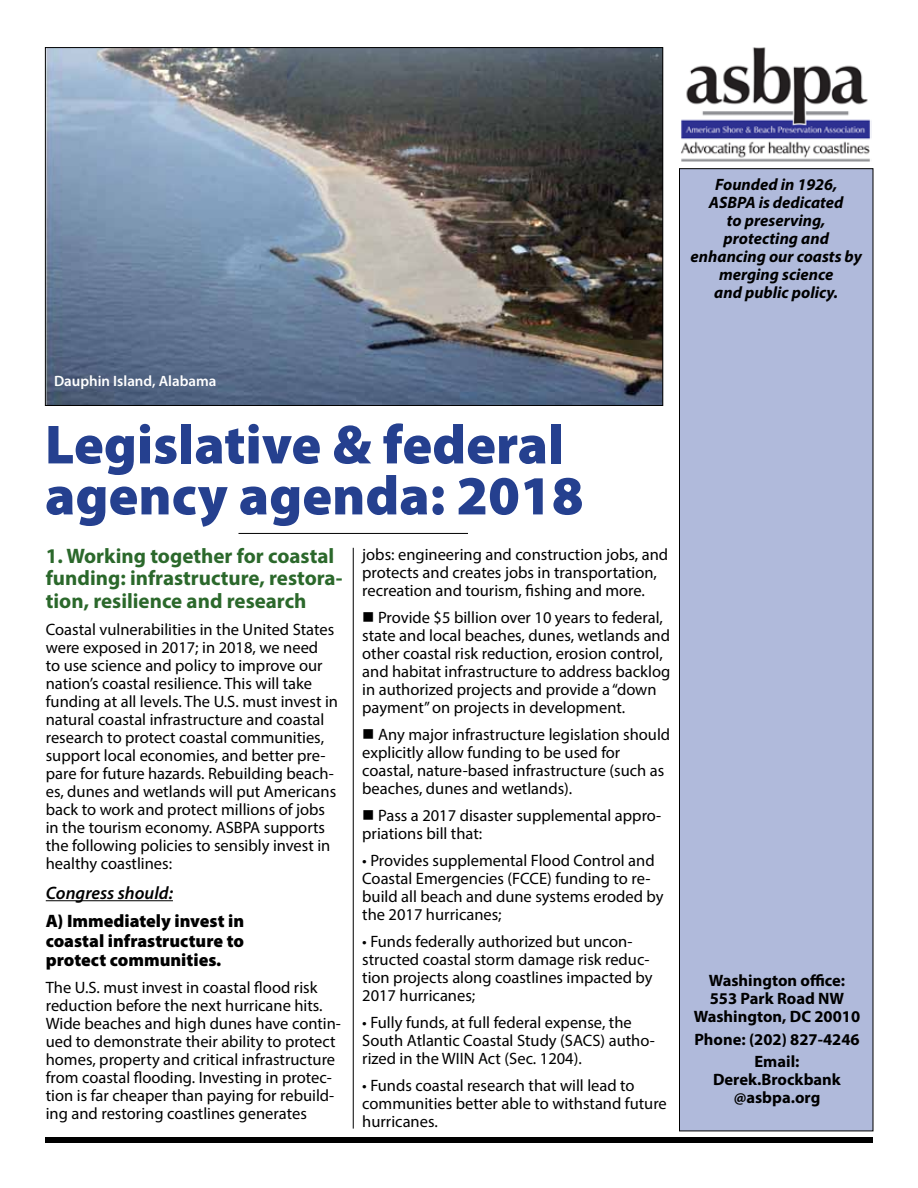
<style>
.page{position:relative;width:918px;height:1188px;background:#fff}
.page>*{position:absolute;margin:0;border:0;box-sizing:border-box;transform-origin:0 0}
.t1{font:900 55.5px/51px "Myriad Pro";color:#25408f}
.t2{font:700 21px/22.5px "Myriad Pro";color:#2b682b}
.t3{font:900 18px/19.5px "Myriad Pro";color:#000;text-align:justify}
.t4{font:italic 600 18px "Myriad Pro";color:#000}
.t5{font:16.5px/18px "Myriad Pro";color:#000}
.t6{font:italic 700 16.5px/18px "Myriad Pro";color:#000;text-align:center}
.t7{font:700 16.5px/18px "Myriad Pro";color:#000;text-align:center}
.t8{font:600 15px "Myriad Pro";color:#fff}
</style>
<div class="page">
<div style="left:679px;top:168px;width:194px;height:963px;background:#b0badb;border:1px solid #000"></div>
<hr style="left:238px;top:533px;width:230px;height:1px;background:#000">
<div style="left:45px;top:1137px;width:828px;height:6px;background:#000"></div>
<hr style="left:353px;top:548px;width:1px;height:581px;background:#000">
<hr style="left:46px;top:900px;width:127px;height:1px;background:#000">
<img style="left:47px;top:49px;width:614px;height:355px">
<img style="left:681px;top:47px;width:190px;height:115px">
<p class="t6" style="left:691px;top:175px;width:173px">Founded in 1926,<br>ASBPA is dedicated<br>to preserving, protecting and enhancing our coasts by merging science<br>and public policy.</p>
<p class="t8" style="left:54px;top:371px;width:164px">Dauphin Island, Alabama</p>
<h1 class="t1" style="left:45px;top:417px;width:540px">Legislative &amp; federal agency agenda: 2018</h1>
<p class="t2" style="left:46px;top:544px;width:298px">1. Working together for coastal funding: infrastructure, restora&shy;tion, resilience and research</p>
<p class="t5" style="left:46px;top:620px;width:294px">Coastal vulnerabilities in the United States were exposed in 2017; in 2018, we need<br>to use science and policy to improve our nation’s coastal resilience. This will take funding at all levels. The U.S. must invest in natural coastal infrastructure and coastal research to protect coastal communities, support local economies, and better pre&shy;pare for future hazards. Rebuilding beach&shy;es, dunes and wetlands will put Americans back to work and protect millions of jobs in the tourism economy. ASBPA supports the following policies to sensibly invest in healthy coastlines:</p>
<p class="t4" style="left:46px;top:881px;width:129px">Congress should:</p>
<p class="t3" style="left:46px;top:911px;width:200px">A) Immediately invest in coastal infrastructure to protect communities.</p>
<p class="t5" style="left:46px;top:979px;width:297px">The U.S. must invest in coastal flood risk reduction before the next hurricane hits.<br>Wide beaches and high dunes have contin&shy;ued to demonstrate their ability to protect homes, property and critical infrastructure from coastal flooding. Investing in protec&shy;tion is far cheaper than paying for rebuild&shy;ing and restoring coastlines generates</p>
<p class="t5" style="left:362px;top:545px;width:307px">jobs: engineering and construction jobs, and protects and creates jobs in transportation, recreation and tourism, fishing and more.</p>
<p class="t5" style="left:362px;top:608px;width:310px">■ Provide $5 billion over 10 years to federal, state and local beaches, dunes, wetlands and other coastal risk reduction, erosion control, and habitat infrastructure to address backlog in authorized projects and provide a “down payment” on projects in development.</p>
<p class="t5" style="left:362px;top:725px;width:310px">■ Any major infrastructure legislation should explicitly allow funding to be used for coastal, nature-based infrastructure (such as beaches, dunes and wetlands).</p>
<p class="t5" style="left:362px;top:806px;width:301px">■ Pass a 2017 disaster supplemental appro&shy;priations bill that:</p>
<p class="t5" style="left:362px;top:851px;width:303px">• Provides supplemental Flood Control and Coastal Emergencies (FCCE) funding to re&shy;build all beach and dune systems eroded by the 2017 hurricanes;</p>
<p class="t5" style="left:362px;top:932px;width:292px">• Funds federally authorized but uncon&shy;structed coastal storm damage risk reduc&shy;tion projects along coastlines impacted by 2017 hurricanes;</p>
<p class="t5" style="left:362px;top:1013px;width:294px">• Fully funds, at full federal expense, the<br>South Atlantic Coastal Study (SACS) autho&shy;rized in the WIIN Act (Sec. 1204).</p>
<p class="t5" style="left:362px;top:1076px;width:306px">• Funds coastal research that will lead to communities better able to withstand future hurricanes.</p>
<p class="t7" style="left:694px;top:971px;width:168px">Washington office:<br>553 Park Road NW<br>Washington, DC 20010</p>
<p class="t7" style="left:694px;top:1027px;width:167px;line-height:22.5px">Phone: (202) 827-4246<br>Email:</p>
<p class="t7" style="left:713px;top:1070px;width:129px">Derek.Brockbank @asbpa.org</p>
</div>
